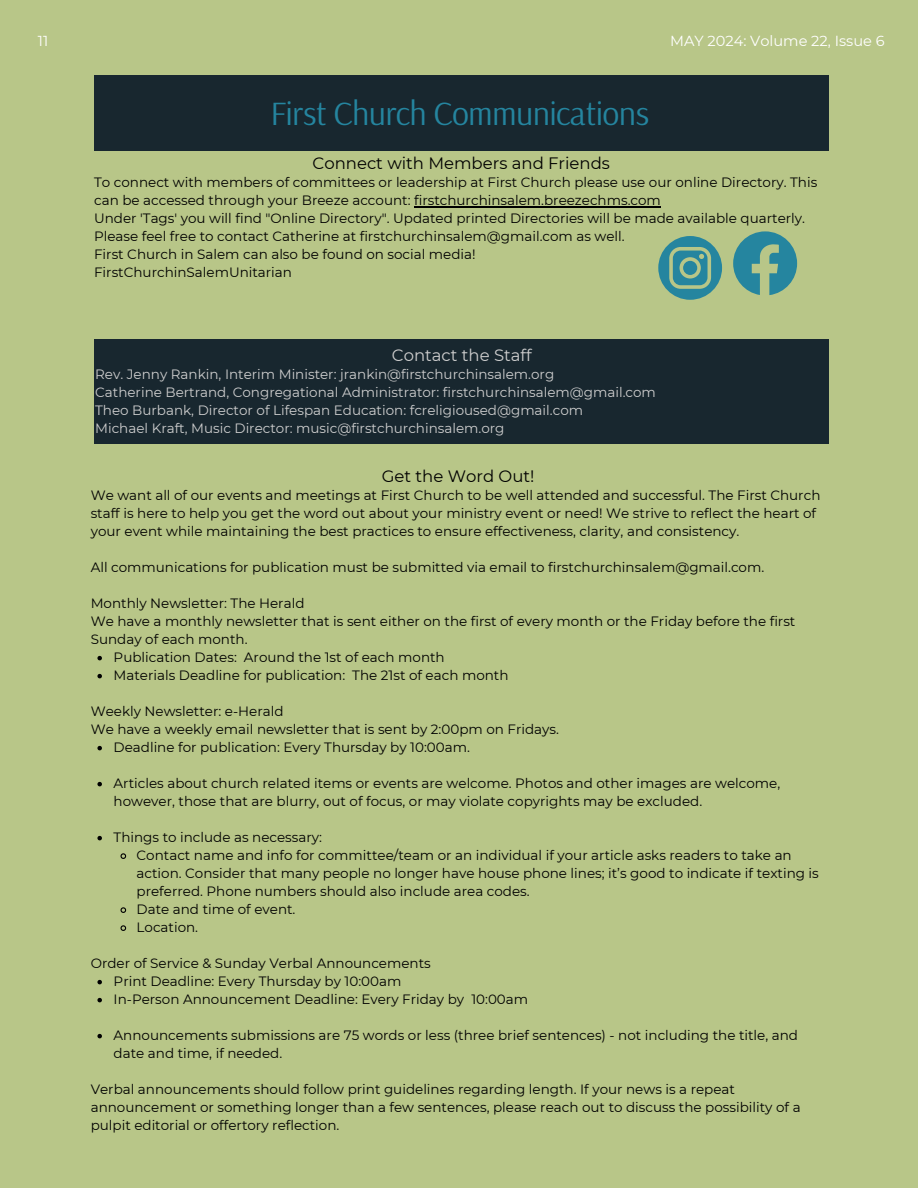
<style>
.page{position:relative;width:918px;height:1188px;background:#b8c688}
.page>*{position:absolute;margin:0;border:0;box-sizing:border-box;transform-origin:0 0}
.t1{font:33.9px "Arsenal";letter-spacing:-.02em;color:#25859f}
.t2{font:16.5px "Montserrat";color:#000}
.t3{font:16.5px "Montserrat";color:#cecece}
.t4{font:14.55px "Montserrat";color:#fff}
.t5{font:14.4px "Montserrat";color:#fff}
.t6{font:13.5px/18px "Montserrat";color:#000}
.t7{font:13.5px "Montserrat";color:#cecece}
</style>
<div class="page">
<div style="left:94px;top:75px;width:735px;height:75px;background:#18272f"></div>
<div style="left:94px;top:339px;width:734px;height:105px;background:#18272f"></div>
<svg style="left:97px;top:656px;width:5px;height:4px"></svg>
<svg style="left:97px;top:674px;width:5px;height:4px"></svg>
<svg style="left:97px;top:746px;width:5px;height:4px"></svg>
<svg style="left:97px;top:782px;width:5px;height:4px"></svg>
<svg style="left:97px;top:836px;width:5px;height:4px"></svg>
<svg style="left:120px;top:853px;width:7px;height:6px"></svg>
<svg style="left:120px;top:907px;width:7px;height:6px"></svg>
<svg style="left:120px;top:925px;width:7px;height:6px"></svg>
<svg style="left:97px;top:980px;width:5px;height:4px"></svg>
<svg style="left:97px;top:998px;width:5px;height:4px"></svg>
<svg style="left:97px;top:1034px;width:5px;height:4px"></svg>
<hr style="left:414px;top:207px;width:247px;height:1px;background:#000">
<svg style="left:658px;top:236px;width:64px;height:64px"></svg>
<svg style="left:733px;top:231px;width:64px;height:64px"></svg>
<p class="t5" style="left:38px;top:32px;width:12px">11</p>
<p class="t4" style="left:670px;top:32px;width:216px">MAY 2024: Volume 22, Issue 6</p>
<p class="t1" style="left:270px;top:91px;width:381px">First Church Communications</p>
<p class="t2" style="left:313px;top:154px;width:299px">Connect with Members and Friends</p>
<p class="t6" style="left:94px;top:174px;width:725px">To connect with members of committees or leadership at First Church please use our online Directory. This can be accessed through your Breeze account: firstchurchinsalem.breezechms.com</p>
<p class="t6" style="left:94px;top:210px;width:712px">Under 'Tags' you will find "Online Directory". Updated printed Directories will be made available quarterly.<br>Please feel free to contact Catherine at firstchurchinsalem@gmail.com as well.</p>
<p class="t6" style="left:94px;top:246px;width:383px">First Church in Salem can also be found on social media!</p>
<p class="t6" style="left:94px;top:264px;width:199px">FirstChurchinSalemUnitarian</p>
<p class="t3" style="left:392px;top:346px;width:141px">Contact the Staff</p>
<p class="t7" style="left:95px;top:366px;width:461px">Rev. Jenny Rankin, Interim Minister: jrankin@firstchurchinsalem.org</p>
<h1 class="t7" style="left:95px;top:384px;width:562px">Catherine Bertrand, Congregational Administrator: firstchurchinsalem@gmail.com</h1>
<p class="t7" style="left:95px;top:402px;width:489px">Theo Burbank, Director of Lifespan Education: fcreligioused@gmail.com</p>
<p class="t7" style="left:95px;top:420px;width:411px">Michael Kraft, Music Director: music@firstchurchinsalem.org</p>
<p class="t2" style="left:382px;top:466px;width:154px">Get the Word Out!</p>
<p class="t6" style="left:91px;top:486px;width:731px">We want all of our events and meetings at First Church to be well attended and successful. The First Church staff is here to help you get the word out about your ministry event or need! We strive to reflect the heart of your event while maintaining the best practices to ensure effectiveness, clarity, and consistency.</p>
<p class="t6" style="left:91px;top:558px;width:675px">All communications for publication must be submitted via email to firstchurchinsalem@gmail.com.</p>
<p class="t6" style="left:91px;top:594px;width:215px">Monthly Newsletter: The Herald</p>
<p class="t6" style="left:91px;top:612px;width:706px">We have a monthly newsletter that is sent either on the first of every month or the Friday before the first<br>Sunday of each month.</p>
<p class="t6" style="left:114px;top:648px;width:333px">Publication Dates: Around the 1st of each month</p>
<p class="t6" style="left:114px;top:666px;width:396px">Materials Deadline for publication: The 21st of each month</p>
<p class="t6" style="left:91px;top:702px;width:194px">Weekly Newsletter: e-Herald</p>
<p class="t6" style="left:91px;top:720px;width:470px">We have a weekly email newsletter that is sent by 2:00pm on Fridays.</p>
<p class="t6" style="left:114px;top:738px;width:358px">Deadline for publication: Every Thursday by 10:00am.</p>
<p class="t6" style="left:114px;top:774px;width:668px">Articles about church related items or events are welcome. Photos and other images are welcome, however, those that are blurry, out of focus, or may violate copyrights may be excluded.</p>
<p class="t6" style="left:114px;top:828px;width:210px">Things to include as necessary:</p>
<p class="t6" style="left:137px;top:846px;width:684px">Contact name and info for committee/team or an individual if your article asks readers to take an action. Consider that many people no longer have house phone lines; it’s good to indicate if texting is preferred. Phone numbers should also include area codes.</p>
<p class="t6" style="left:137px;top:900px;width:160px">Date and time of event.</p>
<p class="t6" style="left:137px;top:918px;width:63px">Location.</p>
<p class="t6" style="left:91px;top:954px;width:342px">Order of Service &amp; Sunday Verbal Announcements</p>
<p class="t6" style="left:114px;top:972px;width:289px">Print Deadline: Every Thursday by 10:00am</p>
<p class="t6" style="left:114px;top:990px;width:416px">In-Person Announcement Deadline: Every Friday by 10:00am</p>
<p class="t6" style="left:114px;top:1026px;width:686px">Announcements submissions are 75 words or less (three brief sentences) - not including the title, and date and time, if needed.</p>
<p class="t6" style="left:91px;top:1080px;width:711px">Verbal announcements should follow print guidelines regarding length. If your news is a repeat announcement or something longer than a few sentences, please reach out to discuss the possibility of a pulpit editorial or offertory reflection.</p>
</div>
